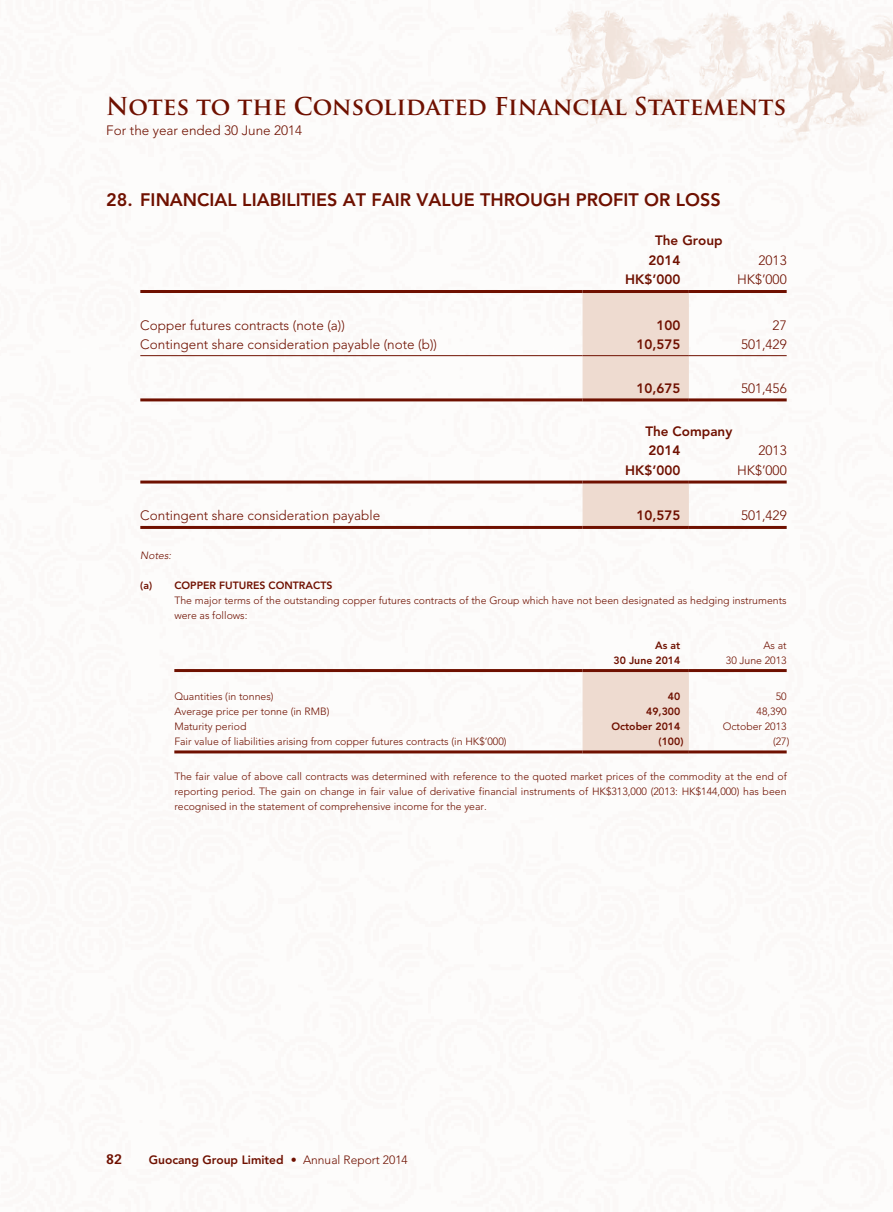
<style>
.page{position:relative;width:893px;height:1212px;background:#fff}
.page>*{position:absolute;margin:0;border:0;box-sizing:border-box;transform-origin:0 0}
.t1{font:700 24px "Trajan Pro";color:#6f1000}
.t2{font:800 18px "Avenir LT Std";color:#6f1000}
.t3{font:300 13.5px "Avenir LT Std";color:#6f1000}
.t4{font:800 13.5px/19.5px "Avenir LT Std";color:#6f1000}
.t5{font:700 13.5px "Vectora LT Std";color:#6f1000}
.t6{font:800 12px "Avenir LT Std";color:#6f1000}
.t7{font:300 10.5px/15px "Avenir LT Std";color:#6f1000}
.t8{font:800 10.5px/15px "Avenir LT Std";color:#6f1000;text-align:right}
.t9{font:italic 300 10.5px "Avenir LT Std";color:#6f1000}
.s1{font-weight:300}
</style>
<div class="page">
<img style="left:30px;top:9px;width:863px;height:1088px">
<div style="left:583px;top:293px;width:106px;height:105px;background:#eedbd0"></div>
<hr style="left:140px;top:290px;width:443px;height:3px;background:#6f1000">
<hr style="left:583px;top:290px;width:106px;height:3px;background:#6f1000">
<hr style="left:689px;top:290px;width:98px;height:3px;background:#6f1000">
<hr style="left:140px;top:355px;width:443px;height:1px;background:#6f1000">
<hr style="left:583px;top:355px;width:106px;height:1px;background:#6f1000">
<hr style="left:689px;top:355px;width:98px;height:1px;background:#6f1000">
<hr style="left:140px;top:398px;width:443px;height:3px;background:#6f1000">
<hr style="left:583px;top:398px;width:106px;height:3px;background:#6f1000">
<hr style="left:689px;top:398px;width:98px;height:3px;background:#6f1000">
<div style="left:583px;top:483px;width:106px;height:43px;background:#eedbd0"></div>
<hr style="left:140px;top:480px;width:443px;height:3px;background:#6f1000">
<hr style="left:583px;top:480px;width:106px;height:3px;background:#6f1000">
<hr style="left:689px;top:480px;width:98px;height:3px;background:#6f1000">
<hr style="left:140px;top:526px;width:443px;height:3px;background:#6f1000">
<hr style="left:583px;top:526px;width:106px;height:3px;background:#6f1000">
<hr style="left:689px;top:526px;width:98px;height:3px;background:#6f1000">
<div style="left:583px;top:672px;width:106px;height:78px;background:#eedbd0"></div>
<hr style="left:174px;top:669px;width:409px;height:3px;background:#6f1000">
<hr style="left:583px;top:669px;width:106px;height:3px;background:#6f1000">
<hr style="left:689px;top:669px;width:98px;height:3px;background:#6f1000">
<hr style="left:174px;top:750px;width:409px;height:3px;background:#6f1000">
<hr style="left:583px;top:750px;width:106px;height:3px;background:#6f1000">
<hr style="left:689px;top:750px;width:98px;height:3px;background:#6f1000">
<h1 class="t1" style="left:106px;top:91px;width:681px">Notes to the Consolidated Financial Statements</h1>
<p class="t3" style="left:106px;top:122px;width:198px">For the year ended 30 June 2014</p>
<h2 class="t2" style="left:106px;top:189px;width:616px">28. FINANCIAL LIABILITIES AT FAIR VALUE THROUGH PROFIT OR LOSS</h2>
<p class="t4" style="left:648px;top:231px;width:76px;text-indent:7px">The Group<br>2014</p>
<p class="t3" style="left:759px;top:252px;width:30px">2013</p>
<p class="t4" style="left:625px;top:270px;width:57px">HK$’000</p>
<p class="t3" style="left:737px;top:272px;width:51px">HK$’000</p>
<p class="t3" style="left:140px;top:317px;width:206px">Copper futures contracts (note (a))</p>
<p class="t4" style="left:656px;top:315px;width:25px">100</p>
<p class="t3" style="left:773px;top:317px;width:16px">27</p>
<p class="t3" style="left:140px;top:337px;width:298px">Contingent share consideration payable (note (b))</p>
<p class="t4" style="left:636px;top:335px;width:45px">10,575</p>
<p class="t3" style="left:741px;top:337px;width:47px">501,429</p>
<p class="t4" style="left:636px;top:378px;width:45px">10,675</p>
<p class="t3" style="left:741px;top:380px;width:47px">501,456</p>
<p class="t4" style="left:645px;top:421px;width:88px">The Company<br>2014</p>
<p class="t3" style="left:759px;top:443px;width:30px">2013</p>
<p class="t4" style="left:625px;top:460px;width:57px">HK$’000</p>
<p class="t3" style="left:737px;top:462px;width:51px">HK$’000</p>
<p class="t3" style="left:140px;top:508px;width:241px">Contingent share consideration payable</p>
<p class="t4" style="left:636px;top:506px;width:45px">10,575</p>
<p class="t3" style="left:741px;top:508px;width:47px">501,429</p>
<p class="t9" style="left:140px;top:549px;width:32px">Notes:</p>
<p class="t8" style="left:140px;top:578px;width:194px">(a) COPPER FUTURES CONTRACTS</p>
<p class="t7" style="left:174px;top:593px;width:614px">The major terms of the outstanding copper futures contracts of the Group which have not been designated as hedging instruments were as follows:</p>
<p class="t8" style="left:613px;top:638px;width:68px">As at<br>30 June 2014</p>
<p class="t7" style="left:726px;top:638px;width:62px;text-align:right">As at<br>30 June 2013</p>
<p class="t7" style="left:174px;top:689px;width:101px">Quantities (in tonnes)</p>
<p class="t8" style="left:668px;top:689px;width:14px">40</p>
<p class="t7" style="left:776px;top:689px;width:12px">50</p>
<p class="t7" style="left:174px;top:704px;width:157px">Average price per tonne (in RMB)</p>
<p class="t8" style="left:646px;top:704px;width:36px">49,300</p>
<p class="t7" style="left:757px;top:704px;width:32px">48,390</p>
<p class="t7" style="left:174px;top:719px;width:74px">Maturity period</p>
<p class="t8" style="left:611px;top:719px;width:70px">October 2014</p>
<p class="t7" style="left:723px;top:719px;width:65px">October 2013</p>
<p class="t7" style="left:174px;top:734px;width:334px">Fair value of liabilities arising from copper futures contracts (in HK$’000)</p>
<p class="t8" style="left:659px;top:734px;width:26px">(100)</p>
<p class="t7" style="left:773px;top:734px;width:18px">(27)</p>
<p class="t7" style="left:174px;top:769px;width:614px;text-align:justify">The fair value of above call contracts was determined with reference to the quoted market prices of the commodity at the end of reporting period. The gain on change in fair value of derivative financial instruments of HK$313,000 (2013: HK$144,000) has been recognised in the statement of comprehensive income for the year.</p>
<p class="t5" style="left:106px;top:1151px;width:17px">82</p>
<p class="t6" style="left:149px;top:1152px;width:261px">Guocang Group Limited • <span class="s1">Annual Report 2014</span></p>
</div>
